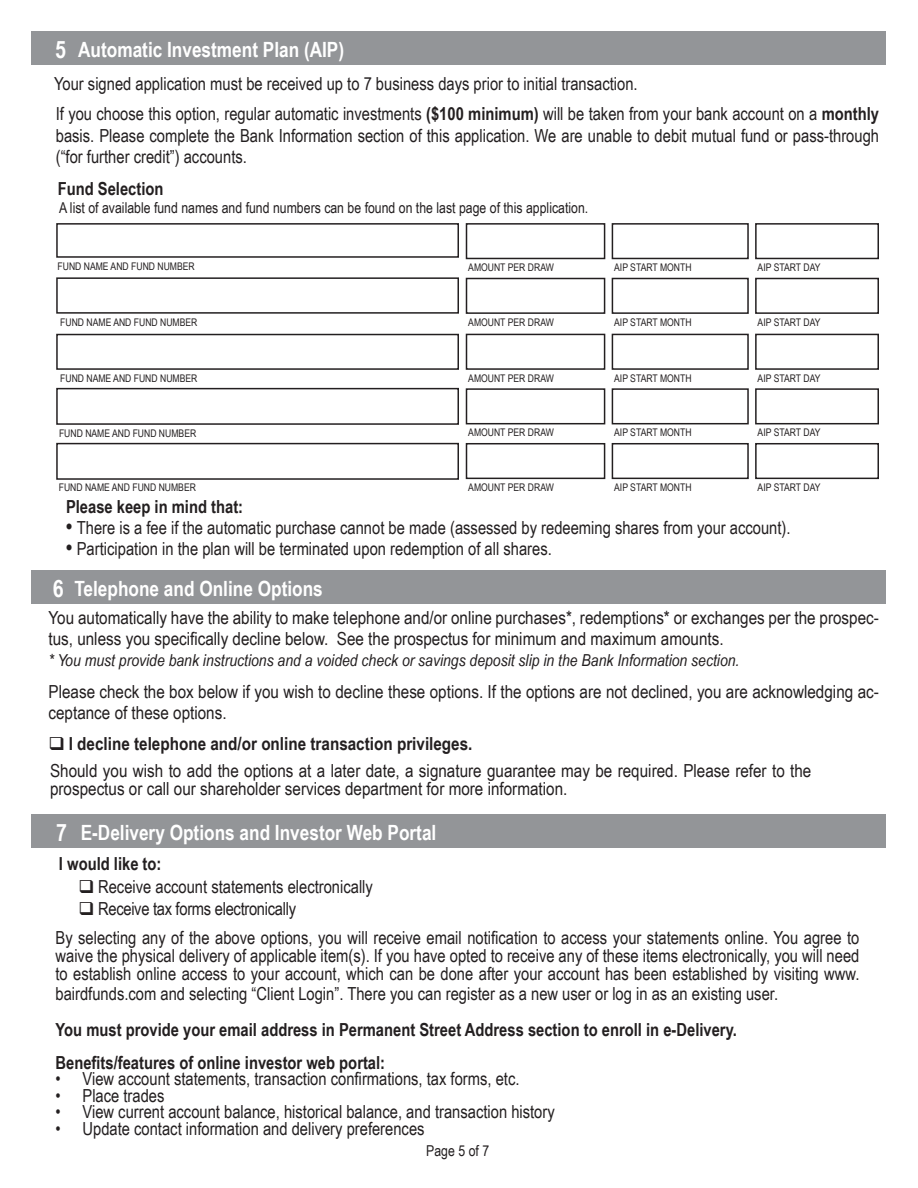
<style>
.page{position:relative;width:918px;height:1188px;background:#fff}
.page>*{position:absolute;margin:0;border:0;box-sizing:border-box;transform-origin:0 0}
.t1{font:700 21px "Arial Narrow";color:#fff}
.t2{font:18px/21.3px "Arial Narrow";color:#231f20}
.t3{font:700 18px/33px "Arial Narrow";color:#231f20}
.t4{font:italic 16.5px "Arial Narrow";color:#231f20}
.t5{font:15px "Arial Narrow";color:#231f20}
.t6{font:10.5px "Arial Narrow";color:#231f20}
.s1{font-size:24px}
.s2{font-weight:700}
.s3{font-weight:700;font-size:21px}
</style>
<div class="page">
<div style="left:466px;top:223px;width:139px;height:36px;border:2px solid #231f20"></div>
<div style="left:466px;top:278px;width:139px;height:36px;border:2px solid #231f20"></div>
<div style="left:466px;top:334px;width:139px;height:36px;border:2px solid #231f20"></div>
<div style="left:466px;top:388px;width:139px;height:36px;border:2px solid #231f20"></div>
<div style="left:466px;top:443px;width:139px;height:36px;border:2px solid #231f20"></div>
<div style="left:612px;top:223px;width:137px;height:36px;border:2px solid #231f20"></div>
<div style="left:612px;top:278px;width:137px;height:36px;border:2px solid #231f20"></div>
<div style="left:612px;top:334px;width:137px;height:36px;border:2px solid #231f20"></div>
<div style="left:612px;top:388px;width:137px;height:36px;border:2px solid #231f20"></div>
<div style="left:612px;top:443px;width:137px;height:36px;border:2px solid #231f20"></div>
<div style="left:755px;top:223px;width:124px;height:36px;border:2px solid #231f20"></div>
<div style="left:755px;top:278px;width:124px;height:36px;border:2px solid #231f20"></div>
<div style="left:755px;top:334px;width:124px;height:36px;border:2px solid #231f20"></div>
<div style="left:755px;top:388px;width:124px;height:36px;border:2px solid #231f20"></div>
<div style="left:755px;top:443px;width:124px;height:36px;border:2px solid #231f20"></div>
<div style="left:56px;top:223px;width:403px;height:35px;border:2px solid #231f20"></div>
<div style="left:56px;top:277px;width:403px;height:37px;border:2px solid #231f20"></div>
<div style="left:56px;top:334px;width:403px;height:36px;border:2px solid #231f20"></div>
<div style="left:56px;top:388px;width:403px;height:37px;border:2px solid #231f20"></div>
<div style="left:56px;top:443px;width:403px;height:37px;border:2px solid #231f20"></div>
<div style="left:32px;top:32px;width:854px;height:33px;background:#939598"></div>
<div style="left:32px;top:570px;width:854px;height:34px;background:#939598"></div>
<div style="left:32px;top:814px;width:854px;height:34px;background:#939598"></div>
<p class="t1" style="left:55px;top:34px;width:290px"><span class="s1">5</span> Automatic Investment Plan (AIP)</p>
<p class="t2" style="left:54px;top:72px;width:585px">Your signed application must be received up to 7 business days prior to initial transaction.</p>
<p class="t2" style="left:56px;top:103px;width:825px;text-align:justify">If you choose this option, regular automatic investments <span class="s2">($100 minimum)</span> will be taken from your bank account on a <span class="s2">monthly </span>basis. Please complete the Bank Information section of this application. We are unable to debit mutual fund or pass-through (“for further credit”) accounts.</p>
<p class="t3" style="left:58px;top:171px;width:107px">Fund Selection</p>
<p class="t5" style="left:59px;top:197px;width:531px">A list of available fund names and fund numbers can be found on the last page of this application.</p>
<p class="t6" style="left:58px;top:258px;width:139px">FUND NAME AND FUND NUMBER</p>
<p class="t6" style="left:468px;top:260px;width:87px">AMOUNT PER DRAW</p>
<p class="t6" style="left:614px;top:260px;width:79px">AIP START MONTH</p>
<p class="t6" style="left:758px;top:260px;width:64px">AIP START DAY</p>
<p class="t6" style="left:60px;top:314px;width:139px">FUND NAME AND FUND NUMBER</p>
<p class="t6" style="left:468px;top:314px;width:87px">AMOUNT PER DRAW</p>
<p class="t6" style="left:614px;top:314px;width:79px">AIP START MONTH</p>
<p class="t6" style="left:758px;top:314px;width:64px">AIP START DAY</p>
<p class="t6" style="left:60px;top:370px;width:139px">FUND NAME AND FUND NUMBER</p>
<p class="t6" style="left:468px;top:370px;width:87px">AMOUNT PER DRAW</p>
<p class="t6" style="left:614px;top:370px;width:79px">AIP START MONTH</p>
<p class="t6" style="left:758px;top:370px;width:64px">AIP START DAY</p>
<p class="t6" style="left:59px;top:426px;width:139px">FUND NAME AND FUND NUMBER</p>
<p class="t6" style="left:468px;top:425px;width:87px">AMOUNT PER DRAW</p>
<p class="t6" style="left:614px;top:425px;width:79px">AIP START MONTH</p>
<p class="t6" style="left:758px;top:425px;width:64px">AIP START DAY</p>
<p class="t6" style="left:59px;top:480px;width:139px">FUND NAME AND FUND NUMBER</p>
<p class="t6" style="left:468px;top:480px;width:87px">AMOUNT PER DRAW</p>
<p class="t6" style="left:614px;top:480px;width:79px">AIP START MONTH</p>
<p class="t6" style="left:758px;top:480px;width:64px">AIP START DAY</p>
<p class="t3" style="left:66px;top:490px;width:179px">Please keep in mind that:</p>
<p class="t2" style="left:66px;top:517px;width:726px"><span class="s3">•</span> There is a fee if the automatic purchase cannot be made (assessed by redeeming shares from your account).</p>
<p class="t2" style="left:66px;top:538px;width:487px"><span class="s3">•</span> Participation in the plan will be terminated upon redemption of all shares.</p>
<p class="t1" style="left:53px;top:572px;width:271px"><span class="s1">6</span> Telephone and Online Options</p>
<p class="t2" style="left:49px;top:607px;width:832px">You automatically have the ability to make telephone and/or online purchases*, redemptions* or exchanges per the prospec&shy;tus, unless you specifically decline below. See the prospectus for minimum and maximum amounts.</p>
<p class="t4" style="left:49px;top:649px;width:692px">* You must provide bank instructions and a voided check or savings deposit slip in the Bank Information section.</p>
<p class="t2" style="left:49px;top:680px;width:832px">Please check the box below if you wish to decline these options. If the options are not declined, you are acknowledging ac&shy;ceptance of these options.</p>
<p class="t2" style="left:49px;top:730px;width:764px;line-height:26.7px">❑ <span class="s2">I decline telephone and/or online transaction privileges.<br></span>Should you wish to add the options at a later date, a signature guarantee may be required. Please refer to the</p>
<p class="t2" style="left:50px;top:777px;width:519px">prospectus or call our shareholder services department for more information.</p>
<p class="t1" style="left:56px;top:817px;width:382px"><span class="s1">7</span> E-Delivery Options and Investor Web Portal</p>
<p class="t3" style="left:59px;top:847px;width:104px">I would like to:</p>
<p class="t2" style="left:78px;top:875px;width:296px">❑ Receive account statements electronically</p>
<p class="t2" style="left:55px;top:894px;width:805px;line-height:28.8px;text-indent:23px">❑ Receive tax forms electronically<br>By selecting any of the above options, you will receive email notification to access your statements online. You agree to</p>
<p class="t2" style="left:55px;top:946px;width:805px;line-height:18.8px;text-align:justify">waive the physical delivery of applicable item(s). If you have opted to receive any of these items electronically, you will need to establish online access to your account, which can be done after your account has been established by visiting www. bairdfunds.com and selecting “Client Login”. There you can register as a new user or log in as an existing user.</p>
<p class="t3" style="left:55px;top:1012px;width:683px">You must provide your email address in Permanent Street Address section to enroll in e-Delivery.<br>Benefits/features of online investor web portal:</p>
<p class="t2" style="left:56px;top:1068px;width:466px">• View account statements, transaction confirmations, tax forms, etc.</p>
<p class="t2" style="left:56px;top:1084px;width:111px">• Place trades</p>
<p class="t2" style="left:56px;top:1101px;width:501px">• View current account balance, historical balance, and transaction history</p>
<p class="t2" style="left:56px;top:1117px;width:371px">• Update contact information and delivery preferences</p>
<p class="t5" style="left:426px;top:1139px;width:64px">Page 5 of 7</p>
</div>
